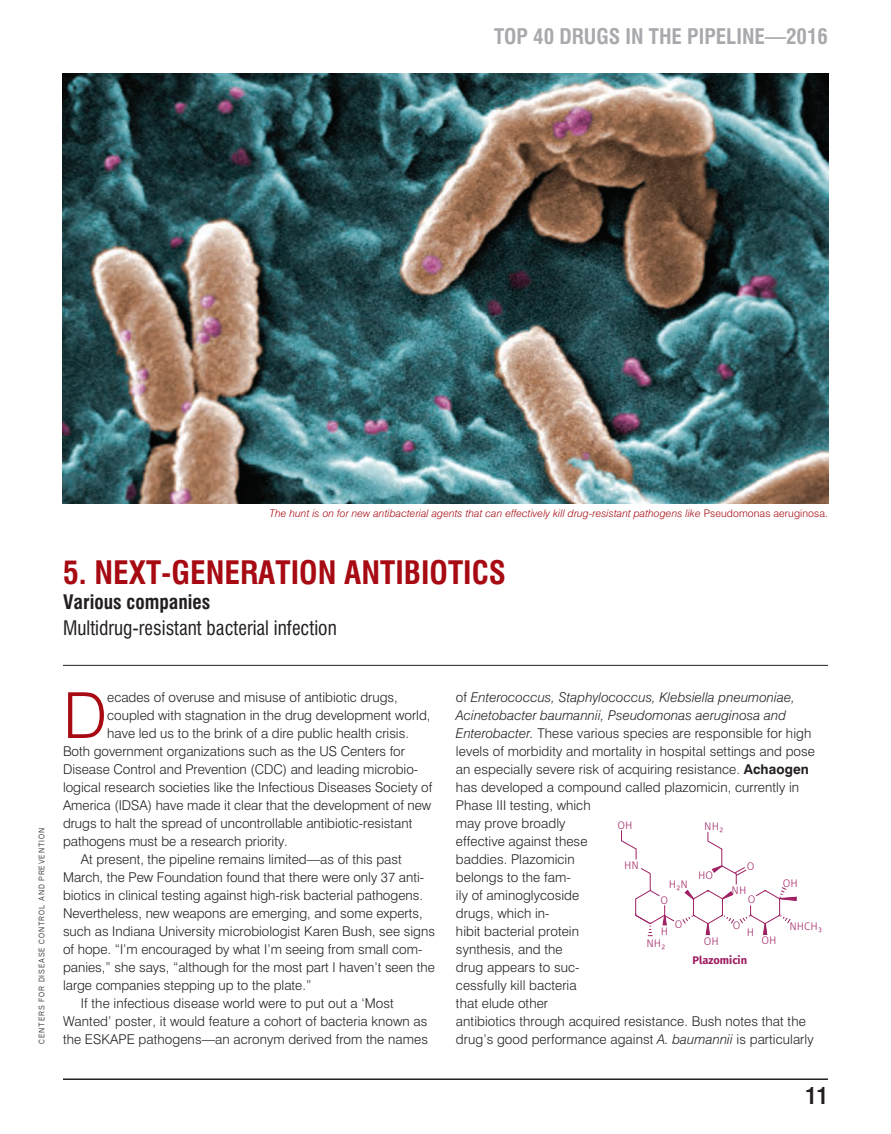
<style>
.page{position:relative;width:891px;height:1134px;background:#fff}
.page>*{position:absolute;margin:0;border:0;box-sizing:border-box;transform-origin:0 0}
.Body__No_Indent{font:300 63.6px "Swiss 721 BT";color:#a70a12}
.Title__Application_N{font:700 condensed 31.5px "Swiss 721 BT";color:#a70a12}
.t1{font:700 condensed 22.5px "Swiss 721 BT";color:#231f20}
.t2{font:700 condensed 21px "Swiss 721 BT";color:#a8a9ad}
.Title__Application_N-2{font:condensed 19.5px/25.5px "Swiss 721 BT";color:#231f20}
.Body__Indent{font:300 13.5px/18px "Swiss 721 BT";letter-spacing:.005em;color:#231f20}
.Body__No_Indent-2{font:300 13.5px "Swiss 721 BT";color:#231f20}
.t3{font:300 11.1px "Fira Sans";color:#9e1f62}
.t4{font:700 11.1px "Fira Sans";color:#9e1f62}
.t5{font:italic 300 10.5px "Swiss 721 BT";letter-spacing:.01em;color:#a70a12}
.Credit{font:300 9px "Scout";letter-spacing:.1em;color:#231f20}
.s1{font-style:normal}
.s2{font-weight:700}
.s3{font-style:italic}
</style>
<div class="page">
<hr style="left:63px;top:665px;width:765px;height:1px;background:#231f20">
<img style="left:62px;top:74px;width:766px;height:430px">
<svg style="left:621px;top:830px;width:176px;height:107px"></svg>
<hr style="left:63px;top:1078px;width:765px;height:2px;background:#231f20">
<h3 class="t2" style="left:494px;top:24px;width:335px">TOP 40 DRUGS IN THE PIPELINE—2016</h3>
<p class="t5" style="left:269px;top:507px;width:560px">The hunt is on for new antibacterial agents that can effectively kill drug-resistant pathogens like <span class="s1">Pseudomonas aeruginosa.</span></p>
<p class="Title__Application_N" style="left:63px;top:554px;width:445px">5. NEXT-GENERATION ANTIBIOTICS</p>
<p class="Title__Application_N-2" style="left:63px;top:590px;width:275px"><span class="s2">Various companies<br></span>Multidrug-resistant bacterial infection</p>
<p class="Credit" style="left:37px;top:1044px;width:218px;rotate:-90deg">CENTERS FOR DISEASE CONTROL AND PREVENTION</p>
<p class="Body__No_Indent" style="left:63px;top:677px;width:46px">D</p>
<p class="Body__No_Indent-2" style="left:107px;top:689px;width:292px">ecades of overuse and misuse of antibiotic drugs,</p>
<p class="Body__No_Indent-2" style="left:107px;top:707px;width:325px">coupled with stagnation in the drug development world,</p>
<p class="Body__No_Indent-2" style="left:107px;top:725px;width:303px">have led us to the brink of a dire public health crisis.</p>
<p class="Body__No_Indent-2" style="left:63px;top:743px;width:344px">Both government organizations such as the US Centers for</p>
<p class="Body__No_Indent-2" style="left:63px;top:761px;width:357px">Disease Control and Prevention (CDC) and leading microbio-</p>
<p class="Body__No_Indent-2" style="left:63px;top:779px;width:371px">logical research societies like the Infectious Diseases Society of</p>
<p class="Body__No_Indent-2" style="left:63px;top:797px;width:370px">America (IDSA) have made it clear that the development of new</p>
<p class="Body__No_Indent-2" style="left:63px;top:815px;width:351px">drugs to halt the spread of uncontrollable antibiotic-resistant</p>
<p class="Body__No_Indent-2" style="left:63px;top:833px;width:226px">pathogens must be a research priority.</p>
<p class="Body__Indent" style="left:63px;top:850px;width:373px;text-indent:18px">At present, the pipeline remains limited—as of this past March, the Pew Foundation found that there were only 37 anti&shy;biotics in clinical testing against high-risk bacterial pathogens.<br>Nevertheless, new weapons are emerging, and some experts, such as Indiana University microbiologist Karen Bush, see signs of hope. “I’m encouraged by what I’m seeing from small com&shy;panies,” she says, “although for the most part I haven’t seen the large companies stepping up to the plate.”</p>
<p class="Body__Indent" style="left:63px;top:994px;width:366px;text-indent:18px">If the infectious disease world were to put out a ‘Most<br>Wanted’ poster, it would feature a cohort of bacteria known as the ESKAPE pathogens—an acronym derived from the names</p>
<p class="Body__Indent" style="left:456px;top:688px;width:361px">of <span class="s3">Enterococcus, Staphylococcus, Klebsiella pneumoniae, Acinetobacter baumannii, Pseudomonas aeruginosa and Enterobacter.</span> These various species are responsible for high levels of morbidity and mortality in hospital settings and pose an especially severe risk of acquiring resistance. <span class="s2">Achaogen </span>has developed a compound called plazomicin, currently in Phase III testing, which<br>may prove broadly<br>effective against these<br>baddies. Plazomicin<br>belongs to the fam-<br>ily of aminoglycoside<br>drugs, which in-<br>hibit bacterial protein<br>synthesis, and the<br>drug appears to suc-<br>cessfully kill bacteria<br>that elude other<br>antibiotics through acquired resistance. Bush notes that the</p>
<p class="t3" style="left:617px;top:817px;width:17px">OH</p>
<p class="t3" style="left:704px;top:818px;width:21px">NH₂</p>
<p class="t3" style="left:624px;top:858px;width:16px">HN</p>
<p class="t3" style="left:747px;top:858px;width:9px">O</p>
<p class="t3" style="left:748px;top:891px;width:9px">O</p>
<p class="t3" style="left:698px;top:867px;width:17px">HO</p>
<p class="t3" style="left:783px;top:875px;width:17px">OH</p>
<p class="t3" style="left:669px;top:876px;width:21px">H₂N</p>
<p class="t3" style="left:732px;top:882px;width:16px">NH</p>
<p class="t3" style="left:661px;top:892px;width:9px">O</p>
<p class="t3" style="left:675px;top:917px;width:9px">O</p>
<p class="t3" style="left:733px;top:917px;width:9px">O</p>
<p class="t3" style="left:661px;top:923px;width:9px">H</p>
<p class="t3" style="left:747px;top:924px;width:9px">H</p>
<p class="t3" style="left:789px;top:919px;width:34px">NHCH₃</p>
<p class="t3" style="left:761px;top:933px;width:17px">OH</p>
<p class="t3" style="left:704px;top:933px;width:17px">OH</p>
<p class="t3" style="left:646px;top:935px;width:21px">NH₂</p>
<p class="t4" style="left:692px;top:951px;width:56px">Plazomicin</p>
<p class="Body__Indent" style="left:456px;top:1030px;width:359px">drug’s good performance against <span class="s3">A. baumannii</span> is particularly</p>
<h3 class="t1" style="left:806px;top:1082px;width:24px">11</h3>
</div>
